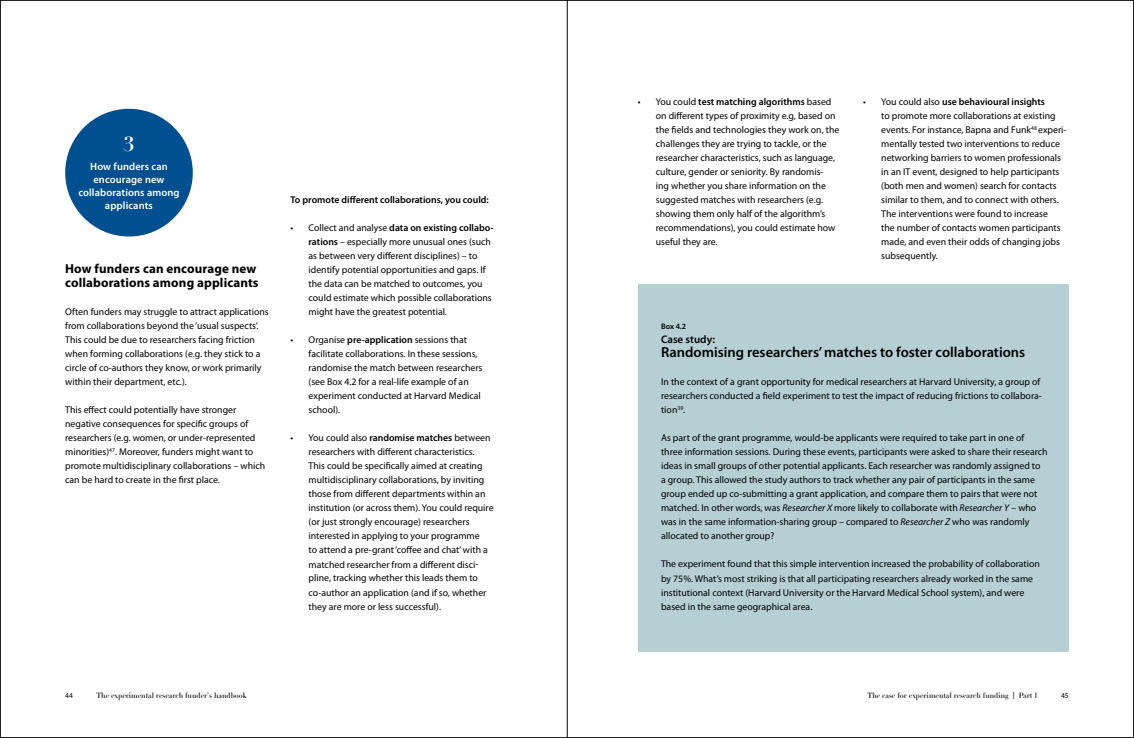
<style>
.page{position:relative;width:1134px;height:738px;background:#fff}
.page>*{position:absolute;margin:0;border:0;box-sizing:border-box;transform-origin:0 0}
.t1{font:700 20px "Didot LT Pro";color:#fff}
.t2{font:600 14.5px "Myriad Pro";color:#000}
.t3{font:700 13px/14px "Myriad Pro";letter-spacing:.01em;color:#000}
.t4{font:600 11px "Myriad Pro";color:#000}
.t5{font:600 10.5px/13px "Myriad Pro";letter-spacing:.01em;color:#fff;text-align:center}
.t6{font:9.8px/14px "Myriad Pro";color:#000}
.t7{font:600 9.8px "Myriad Pro";color:#000}
.t8{font:600 8px "Myriad Pro";color:#000}
.t9{font:7.5px "Didot LT Pro Headline";color:#000}
.t10{font:7.5px "Myriad Pro";color:#000}
.s1{font-weight:600}
.s2{font-style:italic}
.s3{font-family:"Novo Apply Sans";font-weight:500}
</style>
<div class="page">
<div style="left:65px;top:109px;width:128px;height:127px;background:#004f91;border-radius:50%"></div>
<div style="left:638px;top:283px;width:430px;height:368px;background:#b6cfd4"></div>
<hr style="left:567px;top:0;width:1px;height:737px;background:#000">
<h1 class="t1" style="left:123px;top:131px;width:13px">3</h1>
<p class="t5" style="left:78px;top:159px;width:103px">How funders can encourage new collaborations among applicants</p>
<h3 class="t3" style="left:65px;top:261px;width:195px">How funders can encourage new collaborations among applicants</h3>
<p class="t6" style="left:65px;top:304px;width:205px">Often funders may struggle to attract applications from collaborations beyond the ‘usual suspects’.<br>This could be due to researchers facing friction when forming collaborations (e.g. they stick to a circle of co-authors they know, or work primarily within their department, etc.).</p>
<p class="t6" style="left:65px;top:402px;width:202px">This effect could potentially have stronger negative consequences for specific groups of researchers (e.g. women, or under-represented minorities)<sup>47</sup>. Moreover, funders might want to promote multidisciplinary collaborations – which can be hard to create in the first place.</p>
<p class="t7" style="left:291px;top:193px;width:200px">To promote different collaborations, you could:</p>
<p class="t6" style="left:309px;top:220px;width:186px;text-indent:-18px">• Collect and analyse <span class="s1">data on existing collabo&shy;rations</span> – especially more unusual ones (such as between very different disciplines) – to identify potential opportunities and gaps. If the data can be matched to outcomes, you could estimate which possible collaborations might have the greatest potential.</p>
<p class="t6" style="left:309px;top:332px;width:175px;text-indent:-18px">• Organise <span class="s1">pre-application</span> sessions that facilitate collaborations. In these sessions, randomise the match between researchers (see Box 4.2 for a real-life example of an experiment conducted at Harvard Medical school).</p>
<p class="t6" style="left:309px;top:430px;width:187px;text-indent:-18px">• You could also <span class="s1">randomise matches</span> between researchers with different characteristics.<br>This could be specifically aimed at creating multidisciplinary collaborations, by inviting those from different departments within an institution (or across them). You could require (or just strongly encourage) researchers interested in applying to your programme<br>to attend a pre-grant ‘coffee and chat’ with a matched researcher from a different disci&shy;pline, tracking whether this leads them to co-author an application (and if so, whether they are more or less successful).</p>
<p class="t6" style="left:656px;top:94px;width:185px;text-indent:-18px">• You could <span class="s1">test matching algorithms</span> based on different types of proximity e.g, based on the fields and technologies they work on, the challenges they are trying to tackle, or the researcher characteristics, such as language, culture, gender or seniority. By randomis-<br>ing whether you share information on the suggested matches with researchers (e.g. showing them only half of the algorithm’s recommendations), you could estimate how useful they are.</p>
<p class="t6" style="left:881px;top:94px;width:187px;text-indent:-18px">• You could also <span class="s1">use behavioural insights<br></span>to promote more collaborations at existing events. For instance, Bapna and Funk<sup>48</sup> experi&shy;mentally tested two interventions to reduce networking barriers to women professionals in an IT event, designed to help participants (both men and women) search for contacts similar to them, and to connect with others.<br>The interventions were found to increase<br>the number of contacts women participants made, and even their odds of changing jobs subsequently.</p>
<p class="t8" style="left:661px;top:321px;width:27px">Box 4.2</p>
<p class="t4" style="left:661px;top:332px;width:55px">Case study:</p>
<h2 class="t2" style="left:661px;top:343px;width:366px">Randomising researchers’ matches to foster collaborations</h2>
<p class="t6" style="left:661px;top:374px;width:382px">In the context of a grant opportunity for medical researchers at Harvard University, a group of researchers conducted a field experiment to test the impact of reducing frictions to collabora&shy;tion<sup>39</sup>.</p>
<p class="t6" style="left:661px;top:430px;width:388px">As part of the grant programme, would-be applicants were required to take part in one of three information sessions. During these events, participants were asked to share their research ideas in small groups of other potential applicants. Each researcher was randomly assigned to<br>a group. This allowed the study authors to track whether any pair of participants in the same group ended up co-submitting a grant application, and compare them to pairs that were not matched. In other words, was <span class="s2">Researcher X</span> more likely to collaborate with <span class="s2">Researcher Y</span> – who was in the same information-sharing group – compared to <span class="s2">Researcher Z</span> who was randomly allocated to another group?</p>
<p class="t6" style="left:661px;top:556px;width:380px">The experiment found that this simple intervention increased the probability of collaboration by 75%. What’s most striking is that all participating researchers already worked in the same institutional context (Harvard University or the Harvard Medical School system), and were based in the same geographical area.</p>
<p class="t10" style="left:65px;top:690px;width:9px">44</p>
<p class="t9" style="left:96px;top:690px;width:152px">The experimental research funder’s handbook</p>
<p class="t9" style="left:867px;top:690px;width:172px">The case for experimental research funding <span class="s3">|</span> Part 1</p>
<p class="t10" style="left:1061px;top:690px;width:9px">45</p>
</div>
